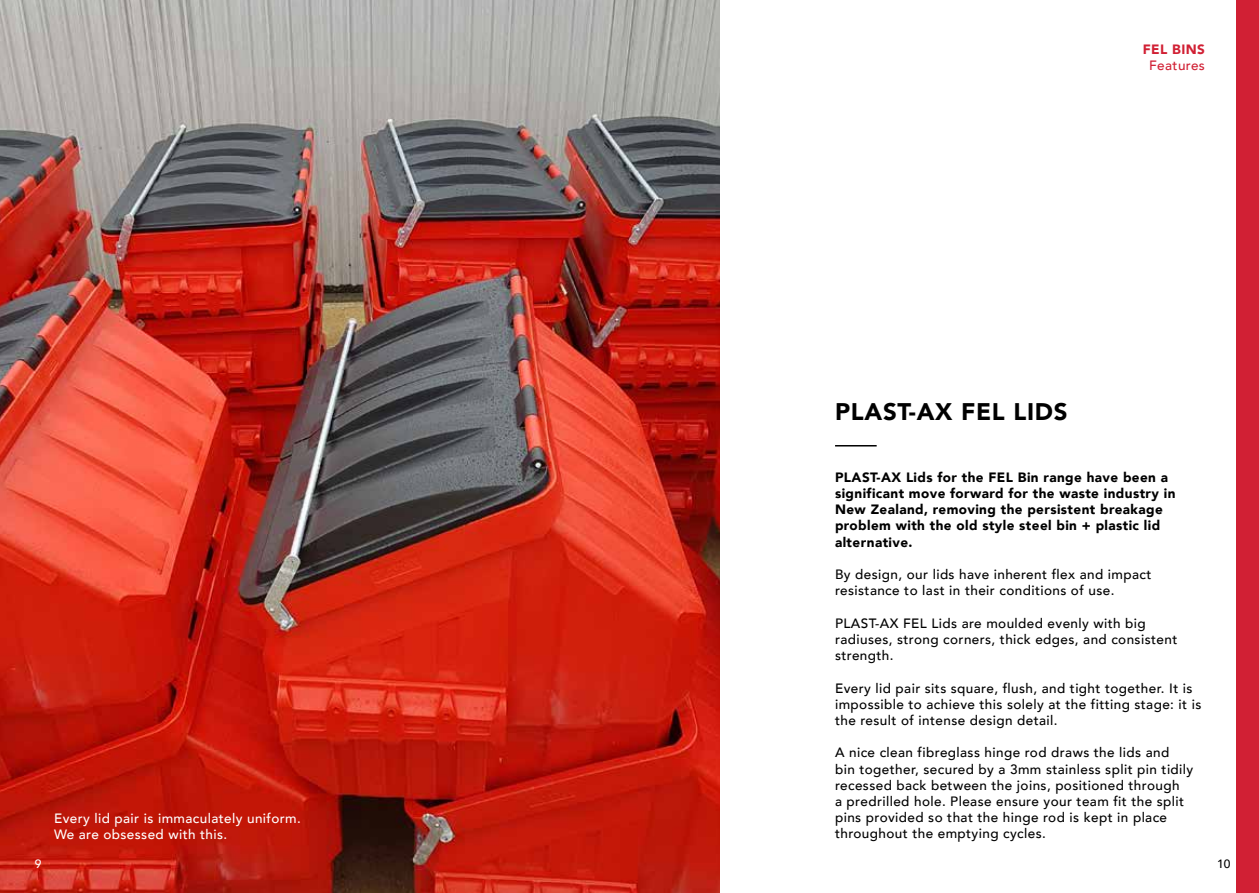
<style>
.page{position:relative;width:1259px;height:893px;background:#fff}
.page>*{position:absolute;margin:0;border:0;box-sizing:border-box;transform-origin:0 0}
.t1{font:900 24px "Avenir";letter-spacing:.03em;color:#000}
.t2{font:500 13.5px/16.2px "Avenir";letter-spacing:.03em;color:#000}
.t3{font:900 13.5px/16.2px "Avenir";letter-spacing:.03em;color:#000}
.t4{font:500 13.5px/16.2px "Avenir";letter-spacing:.03em;color:#fff}
.t5{font:500 13.5px "Avenir";letter-spacing:.03em;color:#d12034}
.t6{font:900 13.5px "Avenir";letter-spacing:.03em;color:#d12034}
.t7{font:500 12px "Avenir";color:#000}
.t8{font:500 12px "Avenir";color:#fff}
</style>
<div class="page">
<img style="left:0;top:0;width:720px;height:893px">
<div style="left:1236px;top:0;width:23px;height:893px;background:#d12034"></div>
<hr style="left:835px;top:445px;width:41px;height:1px;background:#000">
<p class="t4" style="left:54px;top:809px;width:248px">Every lid pair is immaculately uniform.<br>We are obsessed with this.</p>
<p class="t6" style="left:1142px;top:38px;width:64px">FEL BINS</p>
<p class="t5" style="left:1149px;top:54px;width:57px">Features</p>
<h1 class="t1" style="left:835px;top:391px;width:234px">PLAST-AX FEL LIDS</h1>
<p class="t3" style="left:835px;top:469px;width:342px">PLAST-AX Lids for the FEL Bin range have been a significant move forward for the waste industry in New Zealand, removing the persistent breakage problem with the old style steel bin + plastic lid alternative.</p>
<p class="t2" style="left:835px;top:566px;width:318px">By design, our lids have inherent flex and impact resistance to last in their conditions of use.</p>
<p class="t2" style="left:835px;top:614px;width:344px">PLAST-AX FEL Lids are moulded evenly with big radiuses, strong corners, thick edges, and consistent strength.</p>
<p class="t2" style="left:835px;top:679px;width:368px">Every lid pair sits square, flush, and tight together. It is impossible to achieve this solely at the fitting stage: it is the result of intense design detail.</p>
<p class="t2" style="left:835px;top:744px;width:360px">A nice clean fibreglass hinge rod draws the lids and<br>bin together, secured by a 3mm stainless split pin tidily recessed back between the joins, positioned through<br>a predrilled hole. Please ensure your team fit the split pins provided so that the hinge rod is kept in place throughout the emptying cycles.</p>
<p class="t8" style="left:35px;top:854px;width:8px">9</p>
<p class="t7" style="left:1217px;top:854px;width:15px">10</p>
</div>
